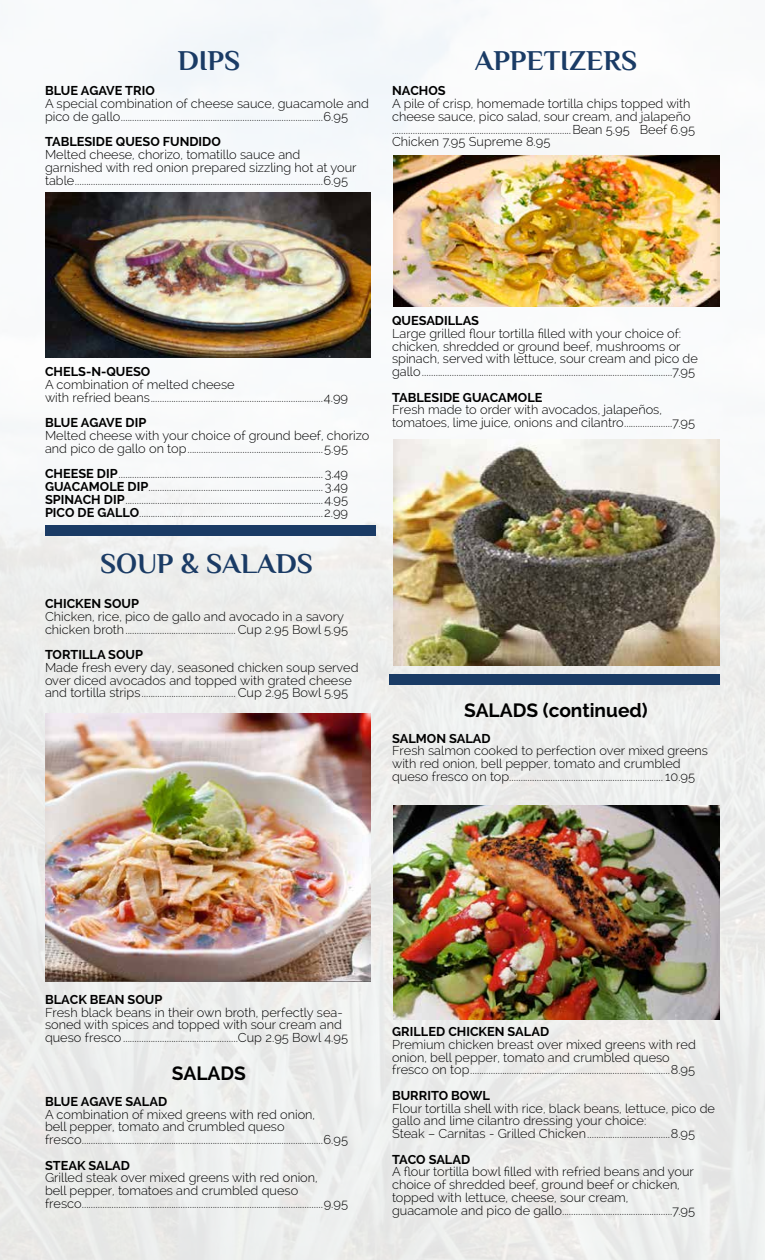
<style>
.page{position:relative;width:765px;height:1260px;background:#fff}
.page>*{position:absolute;margin:0;border:0;box-sizing:border-box;transform-origin:0 0}
.t1{font:700 28.75px "Philosopher";color:#1a3b65}
.t2{font:700 19.12px "Raleway";color:#000}
.t3{font:300 12.75px/12.8px "Raleway";color:#000}
.t4{font:700 12.75px "Raleway";color:#000}
.s1{font-weight:700}
</style>
<div class="page">
<img style="left:0;top:0;width:765px;height:1260px">
<img style="left:45px;top:192px;width:325px;height:165px">
<img style="left:394px;top:155px;width:326px;height:151px">
<img style="left:45px;top:714px;width:325px;height:267px">
<img style="left:394px;top:806px;width:326px;height:214px">
<img style="left:394px;top:439px;width:326px;height:226px">
<div style="left:390px;top:674px;width:330px;height:11px;background:#1a3b65"></div>
<div style="left:45px;top:525px;width:330px;height:11px;background:#1a3b65"></div>
<h1 class="t1" style="left:178px;top:45px;width:64px">DIPS</h1>
<p class="t4" style="left:45px;top:84px;width:111px">BLUE AGAVE TRIO</p>
<p class="t3" style="left:45px;top:97px;width:326px">A special combination of cheese sauce, guacamole and pico de gallo........................................................................................6.95</p>
<p class="t4" style="left:45px;top:135px;width:177px">TABLESIDE QUESO FUNDIDO</p>
<p class="t3" style="left:45px;top:148px;width:313px">Melted cheese, chorizo, tomatillo sauce and garnished with red onion prepared sizzling hot at your table............................................................................................................6.95</p>
<h1 class="t1" style="left:475px;top:45px;width:164px">APPETIZERS</h1>
<p class="t4" style="left:392px;top:84px;width:55px">NACHOS</p>
<p class="t3" style="left:392px;top:97px;width:305px">A pile of crisp, homemade tortilla chips topped with cheese sauce, pico salad, sour cream, and jalapeño ..............................................................................Bean 5.95 Beef 6.95<br>Chicken 7.95 Supreme 8.95</p>
<p class="t4" style="left:45px;top:364px;width:107px">CHELS-N-QUESO</p>
<p class="t3" style="left:45px;top:378px;width:305px">A combination of melted cheese<br>with refried beans...........................................................................4.99</p>
<p class="t4" style="left:45px;top:415px;width:103px">BLUE AGAVE DIP</p>
<p class="t3" style="left:45px;top:429px;width:326px">Melted cheese with your choice of ground beef, chorizo and pico de gallo on top...........................................................5.95</p>
<p class="t3" style="left:45px;top:467px;width:305px;text-align:justify"><span class="s1">CHEESE DIP</span>......................................................................................... 3.49<br><span class="s1">GUACAMOLE DIP</span>............................................................................ 3.49<br><span class="s1">SPINACH DIP</span>......................................................................................4.95<br><span class="s1">PICO DE GALLO</span>................................................................................2.99</p>
<h1 class="t1" style="left:100px;top:549px;width:214px">SOUP &amp; SALADS</h1>
<p class="t4" style="left:45px;top:596px;width:96px">CHICKEN SOUP</p>
<p class="t3" style="left:45px;top:610px;width:305px">Chicken, rice, pico de gallo and avocado in a savory chicken broth................................................ Cup 2.95 Bowl 5.95</p>
<p class="t4" style="left:45px;top:647px;width:100px">TORTILLA SOUP</p>
<p class="t3" style="left:45px;top:661px;width:315px">Made fresh every day, seasoned chicken soup served over diced avocados and topped with grated cheese and tortilla strips......................................... Cup 2.95 Bowl 5.95</p>
<p class="t4" style="left:392px;top:313px;width:89px">QUESADILLAS</p>
<p class="t3" style="left:392px;top:327px;width:307px">Large grilled flour tortilla filled with your choice of: chicken, shredded or ground beef, mushrooms or spinach, served with lettuce, sour cream and pico de gallo.............................................................................................................7.95</p>
<p class="t4" style="left:392px;top:390px;width:152px">TABLESIDE GUACAMOLE</p>
<p class="t3" style="left:392px;top:403px;width:305px">Fresh made to order with avocados, jalapeños, tomatoes, lime juice, onions and cilantro.....................7.95</p>
<h2 class="t2" style="left:464px;top:699px;width:185px">SALADS (continued)</h2>
<p class="t4" style="left:392px;top:731px;width:100px">SALMON SALAD</p>
<p class="t3" style="left:392px;top:744px;width:317px">Fresh salmon cooked to perfection over mixed greens with red onion, bell pepper, tomato and crumbled queso fresco on top................................................................... 10.95</p>
<p class="t4" style="left:45px;top:992px;width:119px">BLACK BEAN SOUP</p>
<p class="t3" style="left:45px;top:1006px;width:305px">Fresh black beans in their own broth, perfectly sea&shy;soned with spices and topped with sour cream and queso fresco..................................................Cup 2.95 Bowl 4.95</p>
<h2 class="t2" style="left:172px;top:1063px;width:76px">SALADS</h2>
<p class="t4" style="left:45px;top:1094px;width:124px">BLUE AGAVE SALAD</p>
<p class="t3" style="left:45px;top:1108px;width:305px">A combination of mixed greens with red onion,<br>bell pepper, tomato and crumbled queso fresco.........................................................................................................6.95</p>
<p class="t4" style="left:45px;top:1158px;width:87px">STEAK SALAD</p>
<p class="t3" style="left:45px;top:1172px;width:305px">Grilled steak over mixed greens with red onion,<br>bell pepper, tomatoes and crumbled queso fresco.........................................................................................................9.95</p>
<p class="t4" style="left:392px;top:1024px;width:159px">GRILLED CHICKEN SALAD</p>
<p class="t3" style="left:392px;top:1038px;width:305px">Premium chicken breast over mixed greens with red onion, bell pepper, tomato and crumbled queso fresco on top.......................................................................................8.95</p>
<p class="t4" style="left:392px;top:1088px;width:99px">BURRITO BOWL</p>
<p class="t3" style="left:392px;top:1102px;width:324px">Flour tortilla shell with rice, black beans, lettuce, pico de gallo and lime cilantro dressing your choice:<br>Steak – Carnitas - Grilled Chicken....................................8.95</p>
<p class="t4" style="left:392px;top:1152px;width:80px">TACO SALAD</p>
<p class="t3" style="left:392px;top:1166px;width:305px">A flour tortilla bowl filled with refried beans and your choice of shredded beef, ground beef or chicken, topped with lettuce, cheese, sour cream, guacamole and pico de gallo................................................7.95</p>
</div>
